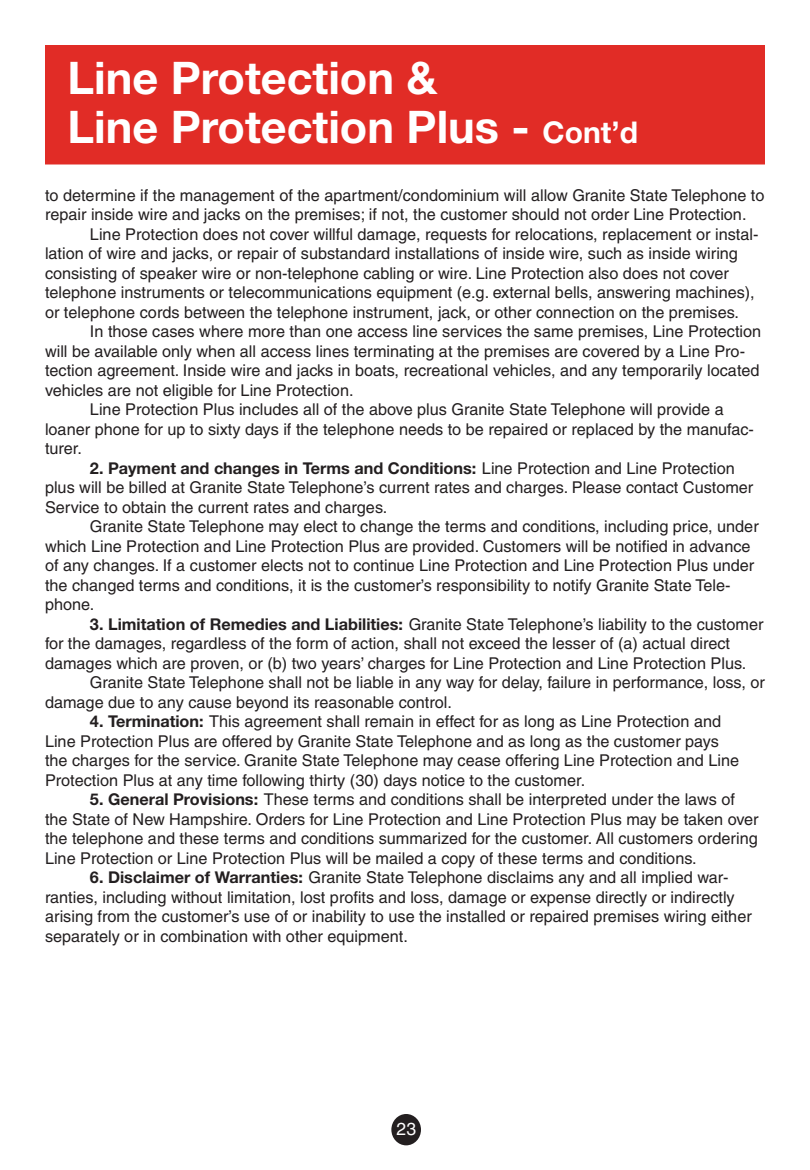
<style>
.page{position:relative;width:810px;height:1170px;background:#fff}
.page>*{position:absolute;margin:0;border:0;box-sizing:border-box;transform-origin:0 0}
.t1{font:700 45px/48.8px "Helvetica Neue";color:#fff}
.t2{font:17.5px "Helvetica";color:#fff}
.t3{font:16.25px/19.5px "Helvetica";color:#231f20}
.t4{font:700 16.25px "Helvetica Neue";color:#231f20}
.s1{font-size:30px}
.s2{font-family:"Helvetica";font-weight:400}
.s3{font-family:"Helvetica Neue";font-weight:700}
</style>
<div class="page">
<div style="left:393px;top:1115px;width:27px;height:29px;background:#231f20;border-radius:50%"></div>
<div style="left:391px;top:1114px;width:30px;height:31px;border:2px solid #231f20;border-radius:50%"></div>
<div style="left:45px;top:45px;width:720px;height:119px;background:#e12c26"></div>
<h1 class="t1" style="left:68px;top:53px;width:572px">Line Protection &amp;<br>Line Protection Plus - <span class="s1">Cont’d</span></h1>
<p class="t3" style="left:45px;top:185px;width:721px">to determine if the management of the apartment/condominium will allow Granite State Telephone to repair inside wire and jacks on the premises; if not, the customer should not order Line Protection.</p>
<p class="t3" style="left:45px;top:224px;width:715px;text-indent:45px">Line Protection does not cover willful damage, requests for relocations, replacement or instal&shy;lation of wire and jacks, or repair of substandard installations of inside wire, such as inside wiring consisting of speaker wire or non-telephone cabling or wire. Line Protection also does not cover telephone instruments or telecommunications equipment (e.g. external bells, answering machines), or telephone cords between the telephone instrument, jack, or other connection on the premises.</p>
<p class="t3" style="left:90px;top:322px;width:673px">In those cases where more than one access line services the same premises, Line Protection</p>
<p class="t3" style="left:45px;top:341px;width:702px">will be available only when all access lines terminating at the premises are covered by a Line Pro-</p>
<p class="t3" style="left:45px;top:361px;width:716px">tection agreement. Inside wire and jacks in boats, recreational vehicles, and any temporarily located</p>
<p class="t3" style="left:45px;top:380px;width:310px">vehicles are not eligible for Line Protection.</p>
<p class="t3" style="left:90px;top:400px;width:635px">Line Protection Plus includes all of the above plus Granite State Telephone will provide a</p>
<p class="t3" style="left:45px;top:419px;width:710px">loaner phone for up to sixty days if the telephone needs to be repaired or replaced by the manufac-</p>
<p class="t3" style="left:45px;top:439px;width:39px">turer.</p>
<p class="t4" style="left:90px;top:458px;width:646px">2. Payment and changes in Terms and Conditions: <span class="s2">Line Protection and Line Protection</span></p>
<p class="t3" style="left:45px;top:478px;width:710px">plus will be billed at Granite State Telephone’s current rates and charges. Please contact Customer<br>Service to obtain the current rates and charges.</p>
<p class="t3" style="left:45px;top:517px;width:715px;text-indent:45px">Granite State Telephone may elect to change the terms and conditions, including price, under which Line Protection and Line Protection Plus are provided. Customers will be notified in advance of any changes. If a customer elects not to continue Line Protection and Line Protection Plus under the changed terms and conditions, it is the customer’s responsibility to notify Granite State Tele&shy;phone.</p>
<p class="t3" style="left:45px;top:614px;width:720px;text-indent:45px"><span class="s3">3. Limitation of Remedies and Liabilities:</span> Granite State Telephone’s liability to the customer for the damages, regardless of the form of action, shall not exceed the lesser of (a) actual direct damages which are proven, or (b) two years’ charges for Line Protection and Line Protection Plus.</p>
<p class="t3" style="left:45px;top:673px;width:721px;text-indent:45px">Granite State Telephone shall not be liable in any way for delay, failure in performance, loss, or damage due to any cause beyond its reasonable control.</p>
<p class="t3" style="left:45px;top:712px;width:696px;text-indent:45px"><span class="s3">4. Termination:</span> This agreement shall remain in effect for as long as Line Protection and Line Protection Plus are offered by Granite State Telephone and as long as the customer pays the charges for the service. Granite State Telephone may cease offering Line Protection and Line Protection Plus at any time following thirty (30) days notice to the customer.</p>
<p class="t3" style="left:45px;top:790px;width:715px;text-indent:45px"><span class="s3">5. General Provisions:</span> These terms and conditions shall be interpreted under the laws of the State of New Hampshire. Orders for Line Protection and Line Protection Plus may be taken over the telephone and these terms and conditions summarized for the customer. All customers ordering Line Protection or Line Protection Plus will be mailed a copy of these terms and conditions.</p>
<p class="t3" style="left:45px;top:868px;width:708px;text-indent:45px"><span class="s3">6. Disclaimer of Warranties:</span> Granite State Telephone disclaims any and all implied war&shy;ranties, including without limitation, lost profits and loss, damage or expense directly or indirectly arising from the customer’s use of or inability to use the installed or repaired premises wiring either separately or in combination with other equipment.</p>
<p class="t2" style="left:397px;top:1119px;width:21px">23</p>
</div>
